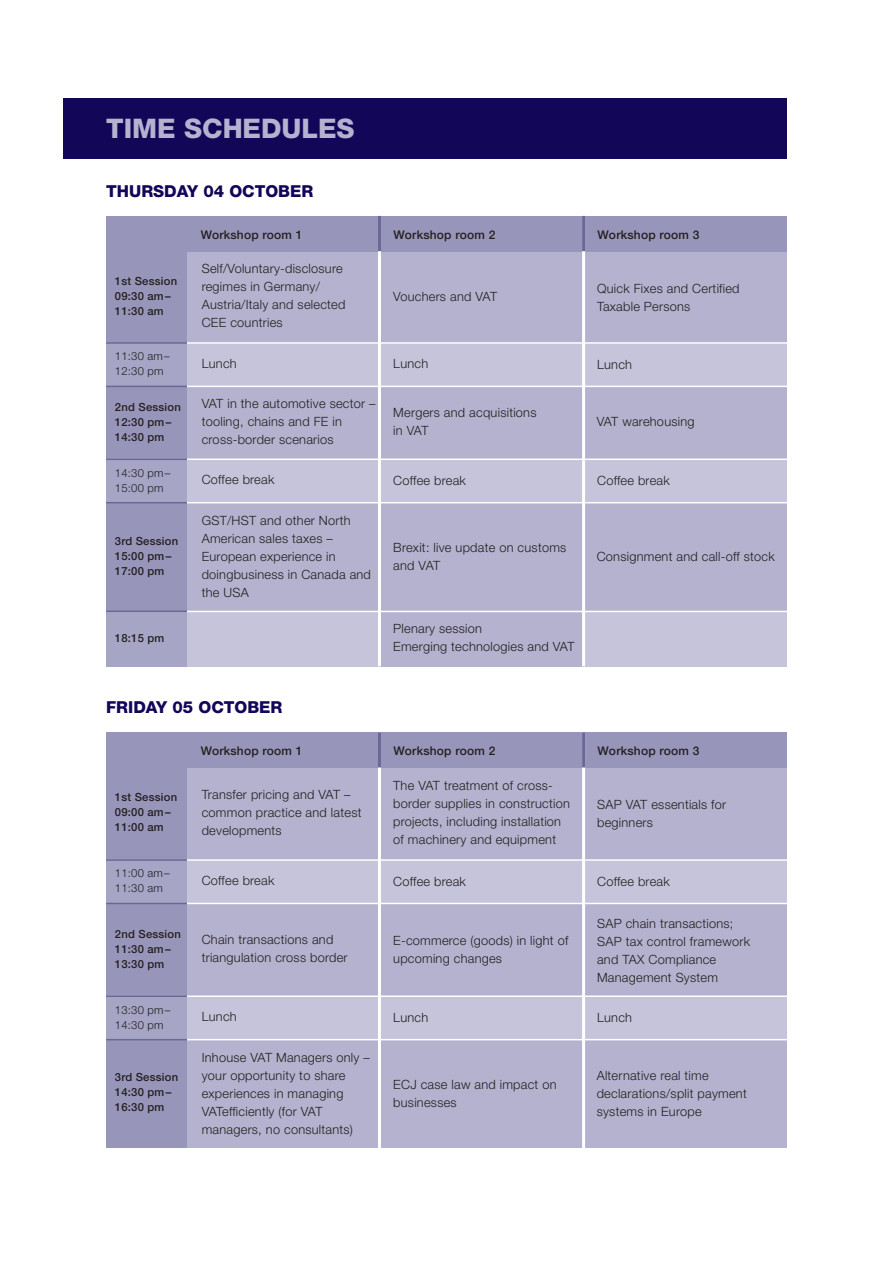
<style>
.page{position:relative;width:893px;height:1263px;background:#fff}
.page>*{position:absolute;margin:0;border:0;box-sizing:border-box;transform-origin:0 0}
.t1{font:800 27px "Helvetica Neue";color:#b4b2ce}
.t2{font:800 16.5px "Helvetica Neue";color:#110658}
.t3{font:300 12.75px/18px "Helvetica Neue";letter-spacing:.02em;color:#231f20}
.t4{font:500 12px "Helvetica Neue";letter-spacing:.02em;color:#231f20}
.t5{font:500 11.25px/15px "Helvetica Neue";letter-spacing:.02em;color:#231f20}
.t6{font:300 11.25px/15px "Helvetica Neue";letter-spacing:.02em;color:#231f20}
</style>
<div class="page">
<div style="left:64px;top:98px;width:722px;height:60px;background:#110658"></div>
<div style="left:106px;top:216px;width:681px;height:450px;background:#b4b2ce"></div>
<div style="left:106px;top:216px;width:681px;height:35px;background:#9895ba"></div>
<div style="left:106px;top:344px;width:681px;height:42px;background:#c6c4da"></div>
<div style="left:106px;top:216px;width:81px;height:404px;background:#9895ba"></div>
<div style="left:106px;top:342px;width:81px;height:45px;background:#a7a5c5"></div>
<hr style="left:187px;top:386px;width:611px;height:1px;background:#fff">
<hr style="left:187px;top:342px;width:611px;height:2px;background:#fff">
<hr style="left:106px;top:342px;width:81px;height:2px;background:#6b6798">
<hr style="left:106px;top:386px;width:81px;height:1px;background:#6b6798">
<div style="left:106px;top:460px;width:681px;height:43px;background:#c6c4da"></div>
<div style="left:106px;top:459px;width:81px;height:44px;background:#a7a5c5"></div>
<hr style="left:187px;top:502px;width:611px;height:1px;background:#fff">
<hr style="left:187px;top:459px;width:611px;height:1px;background:#fff">
<hr style="left:106px;top:459px;width:81px;height:1px;background:#6b6798">
<hr style="left:106px;top:502px;width:81px;height:1px;background:#6b6798">
<div style="left:584px;top:612px;width:203px;height:54px;background:#c6c4da"></div>
<div style="left:187px;top:612px;width:192px;height:54px;background:#c6c4da"></div>
<div style="left:106px;top:611px;width:81px;height:55px;background:#a7a5c5"></div>
<hr style="left:187px;top:611px;width:611px;height:1px;background:#fff">
<hr style="left:106px;top:611px;width:81px;height:1px;background:#6b6798">
<hr style="left:378px;top:213px;width:3px;height:453px;background:#fff">
<hr style="left:378px;top:216px;width:3px;height:35px;background:#6b6798">
<hr style="left:582px;top:213px;width:3px;height:453px;background:#fff">
<hr style="left:582px;top:216px;width:3px;height:35px;background:#6b6798">
<div style="left:106px;top:733px;width:681px;height:415px;background:#b4b2ce"></div>
<div style="left:106px;top:732px;width:681px;height:35px;background:#9895ba"></div>
<div style="left:106px;top:861px;width:681px;height:42px;background:#c6c4da"></div>
<div style="left:106px;top:733px;width:81px;height:415px;background:#9895ba"></div>
<div style="left:106px;top:859px;width:81px;height:45px;background:#a7a5c5"></div>
<hr style="left:187px;top:903px;width:611px;height:1px;background:#fff">
<hr style="left:187px;top:859px;width:611px;height:2px;background:#fff">
<hr style="left:106px;top:859px;width:81px;height:2px;background:#6b6798">
<hr style="left:106px;top:903px;width:81px;height:1px;background:#6b6798">
<div style="left:106px;top:997px;width:681px;height:43px;background:#c6c4da"></div>
<div style="left:106px;top:996px;width:81px;height:44px;background:#a7a5c5"></div>
<hr style="left:187px;top:1039px;width:611px;height:1px;background:#fff">
<hr style="left:187px;top:995px;width:611px;height:2px;background:#fff">
<hr style="left:106px;top:995px;width:81px;height:2px;background:#6b6798">
<hr style="left:106px;top:1039px;width:81px;height:1px;background:#6b6798">
<hr style="left:378px;top:729px;width:3px;height:419px;background:#fff">
<hr style="left:378px;top:732px;width:3px;height:35px;background:#6b6798">
<hr style="left:582px;top:729px;width:3px;height:419px;background:#fff">
<hr style="left:582px;top:732px;width:3px;height:35px;background:#6b6798">
<h1 class="t1" style="left:106px;top:118px;width:250px">TIME SCHEDULES</h1>
<p class="t2" style="left:106px;top:185px;width:209px">THURSDAY 04 OCTOBER</p>
<p class="t4" style="left:201px;top:230px;width:103px">Workshop room 1</p>
<p class="t4" style="left:393px;top:230px;width:103px">Workshop room 2</p>
<p class="t4" style="left:597px;top:230px;width:103px">Workshop room 3</p>
<p class="t3" style="left:202px;top:261px;width:145px">Self/Voluntary-disclosure regimes in Germany/<br>Austria/Italy and selected<br>CEE countries</p>
<p class="t5" style="left:115px;top:275px;width:64px">1st Session<br>09:30 am–<br>11:30 am</p>
<p class="t3" style="left:393px;top:289px;width:105px">Vouchers and VAT</p>
<p class="t3" style="left:597px;top:280px;width:144px">Quick Fixes and Certified<br>Taxable Persons</p>
<p class="t6" style="left:115px;top:350px;width:56px">11:30 am–<br>12:30 pm</p>
<p class="t3" style="left:202px;top:356px;width:37px">Lunch</p>
<p class="t3" style="left:393px;top:356px;width:37px">Lunch</p>
<p class="t3" style="left:597px;top:356px;width:37px">Lunch</p>
<p class="t5" style="left:115px;top:401px;width:67px">2nd Session<br>12:30 pm–<br>14:30 pm</p>
<p class="t3" style="left:202px;top:396px;width:175px">VAT in the automotive sector – tooling, chains and FE in cross-border scenarios</p>
<p class="t3" style="left:393px;top:405px;width:145px">Mergers and acquisitions in VAT</p>
<p class="t3" style="left:596px;top:414px;width:99px">VAT warehousing</p>
<p class="t6" style="left:115px;top:466px;width:57px">14:30 pm–<br>15:00 pm</p>
<p class="t3" style="left:202px;top:472px;width:74px">Coffee break</p>
<p class="t3" style="left:393px;top:472px;width:74px">Coffee break</p>
<p class="t3" style="left:597px;top:473px;width:74px">Coffee break</p>
<p class="t5" style="left:115px;top:534px;width:65px">3rd Session<br>15:00 pm–<br>17:00 pm</p>
<p class="t3" style="left:202px;top:512px;width:171px">GST/HST and other North<br>American sales taxes –<br>European experience in doingbusiness in Canada and the USA</p>
<p class="t3" style="left:393px;top:539px;width:174px">Brexit: live update on customs and VAT</p>
<p class="t3" style="left:596px;top:548px;width:179px">Consignment and call-off stock</p>
<p class="t5" style="left:115px;top:632px;width:51px">18:15 pm</p>
<p class="t3" style="left:393px;top:621px;width:183px">Plenary session<br>Emerging technologies and VAT</p>
<p class="t2" style="left:106px;top:701px;width:178px">FRIDAY 05 OCTOBER</p>
<p class="t4" style="left:201px;top:747px;width:103px">Workshop room 1</p>
<p class="t4" style="left:393px;top:747px;width:103px">Workshop room 2</p>
<p class="t4" style="left:597px;top:747px;width:103px">Workshop room 3</p>
<p class="t3" style="left:202px;top:786px;width:161px">Transfer pricing and VAT – common practice and latest developments</p>
<p class="t3" style="left:393px;top:778px;width:178px">The VAT treatment of cross&shy;border supplies in construction projects, including installation of machinery and equipment</p>
<p class="t5" style="left:115px;top:791px;width:64px">1st Session<br>09:00 am–<br>11:00 am</p>
<p class="t3" style="left:597px;top:796px;width:131px">SAP VAT essentials for beginners</p>
<p class="t6" style="left:115px;top:867px;width:56px">11:00 am–<br>11:30 am</p>
<p class="t3" style="left:202px;top:873px;width:74px">Coffee break</p>
<p class="t3" style="left:393px;top:873px;width:74px">Coffee break</p>
<p class="t3" style="left:597px;top:873px;width:74px">Coffee break</p>
<p class="t5" style="left:115px;top:928px;width:67px">2nd Session<br>11:30 am–<br>13:30 pm</p>
<p class="t3" style="left:202px;top:932px;width:147px">Chain transactions and triangulation cross border</p>
<p class="t3" style="left:393px;top:933px;width:177px">E-commerce (goods) in light of upcoming changes</p>
<p class="t3" style="left:597px;top:915px;width:154px">SAP chain transactions;<br>SAP tax control framework and TAX Compliance<br>Management System</p>
<p class="t6" style="left:115px;top:1003px;width:57px">13:30 pm–<br>14:30 pm</p>
<p class="t3" style="left:202px;top:1009px;width:37px">Lunch</p>
<p class="t3" style="left:393px;top:1009px;width:37px">Lunch</p>
<p class="t3" style="left:597px;top:1010px;width:37px">Lunch</p>
<p class="t5" style="left:115px;top:1071px;width:65px">3rd Session<br>14:30 pm–<br>16:30 pm</p>
<p class="t3" style="left:202px;top:1050px;width:170px">Inhouse VAT Managers only – your opportunity to share experiences in managing<br>VATefficiently (for VAT managers, no consultants)</p>
<p class="t3" style="left:393px;top:1077px;width:165px">ECJ case law and impact on businesses</p>
<p class="t3" style="left:596px;top:1068px;width:151px">Alternative real time declarations/split payment systems in Europe</p>
</div>
